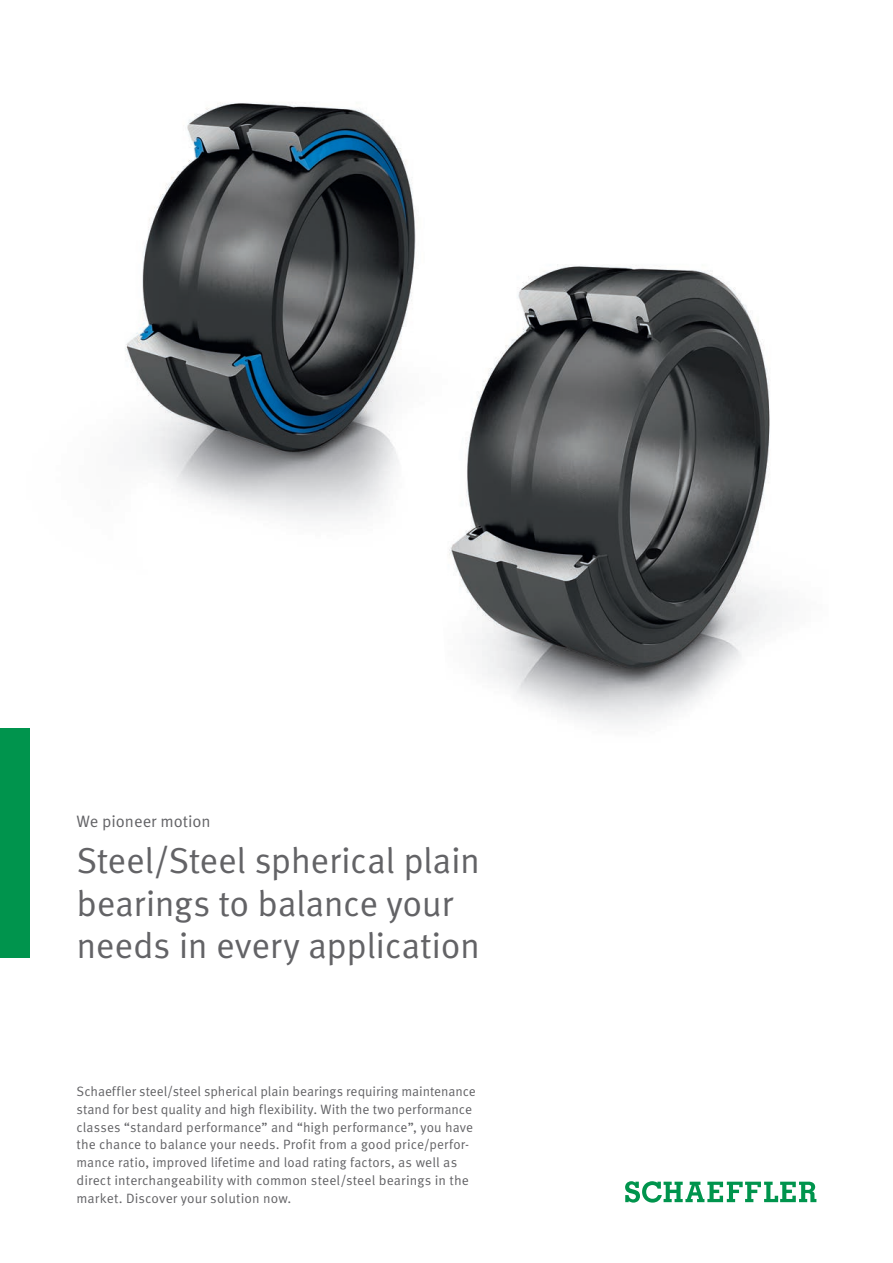
<style>
.page{position:relative;width:893px;height:1263px;background:#fff}
.page>*{position:absolute;margin:0;border:0;box-sizing:border-box;transform-origin:0 0}
.t1{font:36px/42px "Schaeffler Meta";letter-spacing:-.015em;color:#636366}
.t2{font:16.5px "Schaeffler Meta";letter-spacing:-.005em;color:#636366}
.t3{font:13.5px/17.7px "Schaeffler Meta";letter-spacing:.005em;color:#636366}
</style>
<div class="page">
<img style="left:125px;top:102px;width:291px;height:417px">
<img style="left:449px;top:264px;width:333px;height:460px">
<svg style="left:625px;top:1181px;width:191px;height:21px"></svg>
<div style="left:0;top:728px;width:30px;height:229px;background:#00944d"></div>
<p class="t2" style="left:77px;top:811px;width:136px">We pioneer motion</p>
<h1 class="t1" style="left:77px;top:840px;width:405px">Steel/Steel spherical plain bearings to balance your needs in every application</h1>
<p class="t3" style="left:77px;top:1083px;width:401px">Schaeffler steel/steel spherical plain bearings requiring maintenance stand for best quality and high flexibility. With the two performance classes “standard performance” and “high performance”, you have the chance to balance your needs. Profit from a good price/perfor&shy;mance ratio, improved lifetime and load rating factors, as well as direct interchangeability with common steel/steel bearings in the market. Discover your solution now.</p>
</div>
